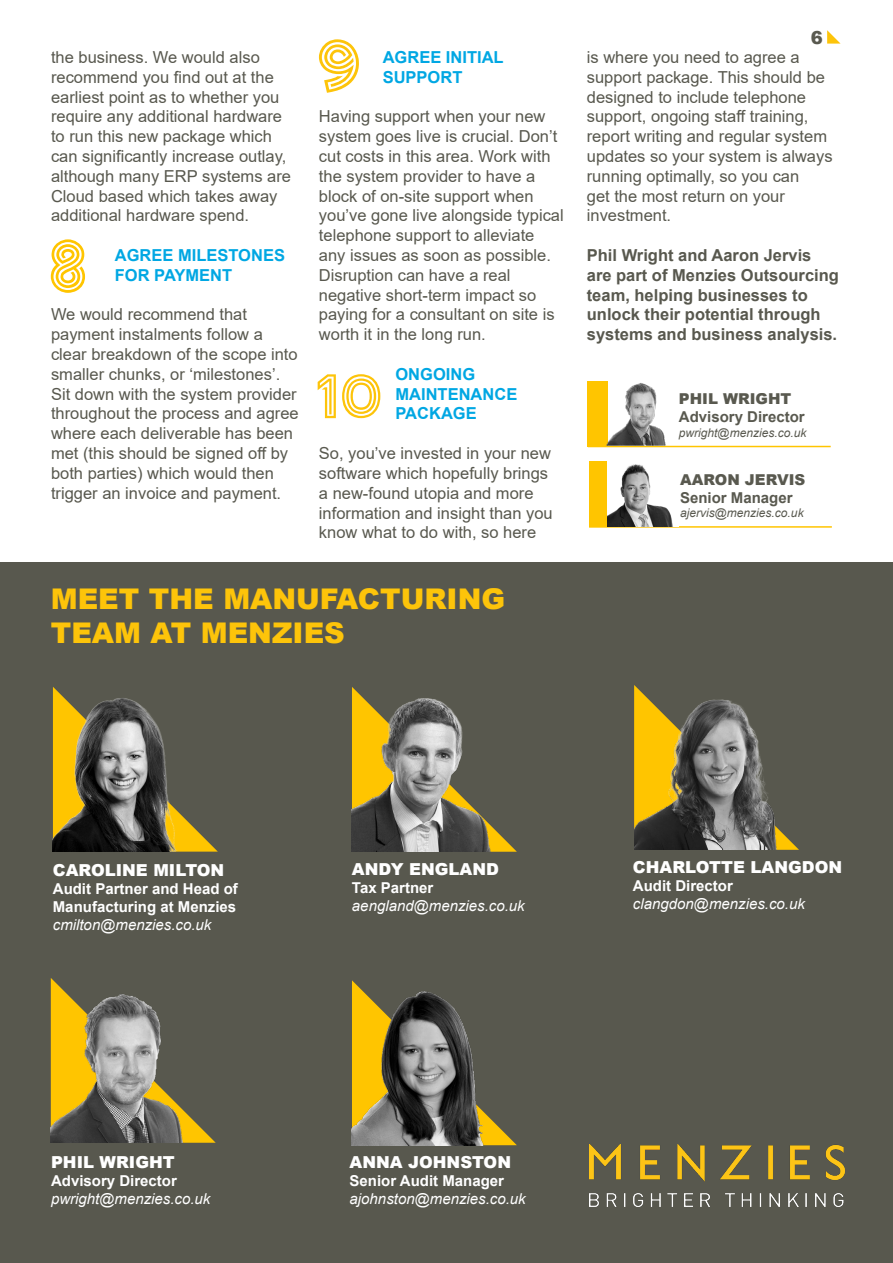
<style>
.page{position:relative;width:893px;height:1263px;background:#fff}
.page>*{position:absolute;margin:0;border:0;box-sizing:border-box;transform-origin:0 0}
.t1{font:900 28.5px/34.2px "Arial";color:#fdc40a}
.t2{font:900 18px "Arial";color:#59594f}
.t3{font:16.5px/19.8px "Arial";color:#58584e}
.t4{font:700 16.5px/19.8px "Arial";color:#58584e}
.t5{font:700 16.5px/19.8px "Arial";color:#00a7e3}
.t6{font:900 16.5px "Arial";color:#fff}
.t7{font:italic 15px "Arial";color:#fff}
.t8{font:700 15px/18px "Arial";color:#fff}
.t9{font:700 15px "Arial";color:#59594f}
.t10{font:900 15px "Arial";color:#59594f}
.t11{font:italic 12px "Arial";color:#59594f}
</style>
<div class="page">
<div style="left:0;top:563px;width:893px;height:700px;background:#58584e"></div>
<svg style="left:51px;top:239px;width:34px;height:54px"></svg>
<div style="left:588px;top:381px;width:20px;height:65px;background:#ffc500"></div>
<hr style="left:588px;top:446px;width:243px;height:1px;background:#ffc500">
<img style="left:606px;top:383px;width:62px;height:63px">
<hr style="left:589px;top:526px;width:243px;height:2px;background:#ffc500">
<div style="left:589px;top:462px;width:20px;height:65px;background:#ffc500"></div>
<img style="left:607px;top:462px;width:66px;height:64px">
<svg style="left:319px;top:39px;width:40px;height:54px"></svg>
<svg style="left:318px;top:374px;width:62px;height:44px"></svg>
<svg style="left:827px;top:30px;width:13px;height:14px"></svg>
<img style="left:590px;top:1144px;width:255px;height:63px">
<svg style="left:53px;top:687px;width:165px;height:165px"></svg>
<img style="left:53px;top:691px;width:145px;height:161px">
<svg style="left:352px;top:980px;width:165px;height:165px"></svg>
<svg style="left:634px;top:685px;width:165px;height:165px"></svg>
<svg style="left:51px;top:978px;width:165px;height:165px"></svg>
<img style="left:352px;top:696px;width:165px;height:156px">
<img style="left:352px;top:990px;width:148px;height:155px">
<img style="left:51px;top:986px;width:140px;height:157px">
<img style="left:634px;top:695px;width:152px;height:155px">
<p class="t3" style="left:51px;top:47px;width:241px">the business. We would also recommend you find out at the earliest point as to whether you require any additional hardware to run this new package which can significantly increase outlay, although many ERP systems are<br>Cloud based which takes away additional hardware spend.</p>
<p class="t5" style="left:115px;top:246px;width:172px">AGREE MILESTONES<br>FOR PAYMENT</p>
<p class="t3" style="left:51px;top:305px;width:249px">We would recommend that payment instalments follow a clear breakdown of the scope into smaller chunks, or ‘milestones’.<br>Sit down with the system provider throughout the process and agree where each deliverable has been met (this should be signed off by both parties) which would then trigger an invoice and payment.</p>
<p class="t5" style="left:383px;top:48px;width:123px">AGREE INITIAL<br>SUPPORT</p>
<p class="t3" style="left:319px;top:107px;width:246px">Having support when your new system goes live is crucial. Don’t cut costs in this area. Work with the system provider to have a block of on-site support when you’ve gone live alongside typical telephone support to alleviate any issues as soon as possible.<br>Disruption can have a real negative short-term impact so paying for a consultant on site is worth it in the long run.</p>
<p class="t5" style="left:395px;top:364px;width:123px">ONGOING<br>MAINTENANCE<br>PACKAGE</p>
<p class="t3" style="left:319px;top:443px;width:235px">So, you’ve invested in your new software which hopefully brings a new-found utopia and more information and insight than you know what to do with, so here</p>
<h1 class="t1" style="left:51px;top:580px;width:456px">MEET THE MANUFACTURING<br>TEAM AT MENZIES</h1>
<p class="t2" style="left:811px;top:24px;width:14px">6</p>
<p class="t3" style="left:587px;top:47px;width:247px">is where you need to agree a support package. This should be designed to include telephone support, ongoing staff training, report writing and regular system updates so your system is always running optimally, so you can<br>get the most return on your investment.</p>
<p class="t4" style="left:587px;top:246px;width:254px">Phil Wright and Aaron Jervis are part of Menzies Outsourcing team, helping businesses to unlock their potential through systems and business analysis.</p>
<p class="t10" style="left:679px;top:388px;width:114px">PHIL WRIGHT</p>
<p class="t9" style="left:679px;top:406px;width:127px">Advisory Director</p>
<p class="t11" style="left:679px;top:425px;width:129px">pwright@menzies.co.uk</p>
<p class="t10" style="left:680px;top:468px;width:127px">AARON JERVIS</p>
<p class="t9" style="left:680px;top:487px;width:114px">Senior Manager</p>
<p class="t11" style="left:680px;top:505px;width:125px">ajervis@menzies.co.uk</p>
<p class="t6" style="left:53px;top:858px;width:173px">CAROLINE MILTON</p>
<p class="t8" style="left:53px;top:880px;width:187px">Audit Partner and Head of<br>Manufacturing at Menzies</p>
<p class="t7" style="left:53px;top:915px;width:160px">cmilton@menzies.co.uk</p>
<p class="t6" style="left:352px;top:857px;width:149px">ANDY ENGLAND</p>
<p class="t8" style="left:352px;top:879px;width:83px">Tax Partner</p>
<p class="t7" style="left:352px;top:896px;width:174px">aengland@menzies.co.uk</p>
<p class="t6" style="left:633px;top:855px;width:211px">CHARLOTTE LANGDON</p>
<p class="t8" style="left:633px;top:877px;width:102px">Audit Director</p>
<p class="t7" style="left:633px;top:894px;width:173px">clangdon@menzies.co.uk</p>
<p class="t6" style="left:51px;top:1150px;width:125px">PHIL WRIGHT</p>
<p class="t8" style="left:51px;top:1171px;width:127px">Advisory Director</p>
<p class="t7" style="left:51px;top:1189px;width:161px">pwright@menzies.co.uk</p>
<p class="t6" style="left:350px;top:1150px;width:163px">ANNA JOHNSTON</p>
<p class="t8" style="left:350px;top:1171px;width:156px">Senior Audit Manager</p>
<p class="t7" style="left:350px;top:1189px;width:178px">ajohnston@menzies.co.uk</p>
</div>
